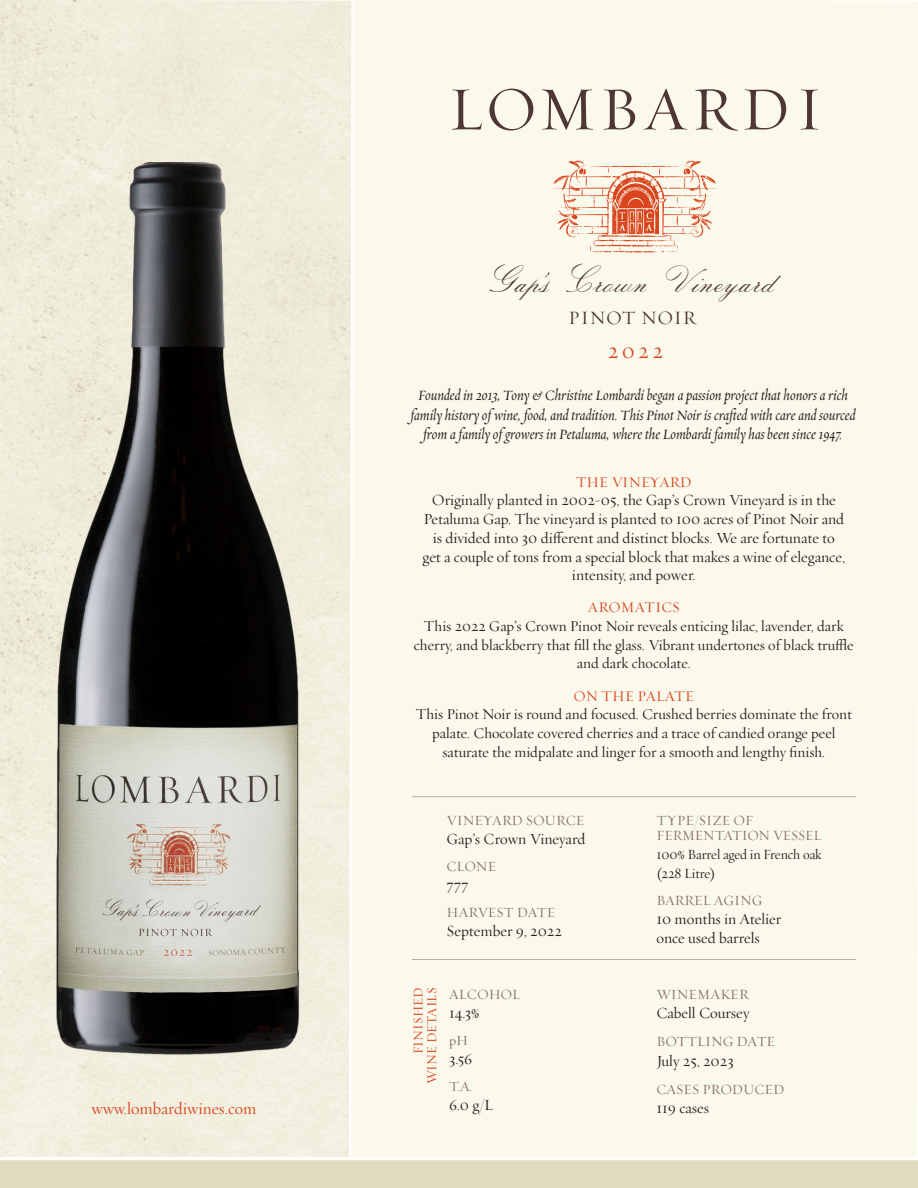
<style>
.page{position:relative;width:918px;height:1188px;background:#fff}
.page>*{position:absolute;margin:0;border:0;box-sizing:border-box;transform-origin:0 0}
.t1{font:40.5px "Sackers Italian Script Std";color:#4e3634}
.t2{font:22.5px "Requiem Display";color:#d8441c}
.t3{font:19.2px "Requiem Display";letter-spacing:.025em;color:#4e3634}
.t4{font:17.25px "Requiem Display";color:#d8441c}
.t5{font:italic 16.2px/19.5px "Requiem Display";color:#231f20;text-align:center}
.t6{font:15.75px/18.8px "Requiem Display";color:#231f20;text-align:center}
.t7{font:15.3px/18.8px "Requiem Display";color:#231f20;text-align:center}
.t8{font:15px "Requiem Display";color:#d8441c}
.t9{font:14.4px/15px "Requiem Display";color:#867261}
.t10{font:14.4px/18.8px "Requiem Display";letter-spacing:-.01em;color:#231f20}
.t11{font:13.65px/13.5px "Requiem Display";color:#d8441c;text-align:right}
</style>
<div class="page">
<div style="left:0;top:0;width:351px;height:1157px;background:#f1eddd"></div>
<div style="left:351px;top:0;width:567px;height:1157px;background:#fbf9ec"></div>
<div style="left:0;top:1159px;width:918px;height:29px;background:#e1dcc0"></div>
<img style="left:53px;top:162px;width:247px;height:896px">
<svg style="left:452px;top:89px;width:30px;height:41px"></svg>
<svg style="left:489px;top:89px;width:44px;height:42px;background:#d7d1c6"></svg>
<svg style="left:542px;top:89px;width:51px;height:41px;background:#ccc4ba"></svg>
<svg style="left:604px;top:89px;width:31px;height:41px"></svg>
<svg style="left:644px;top:89px;width:43px;height:41px;background:#ddd7cc"></svg>
<svg style="left:695px;top:89px;width:43px;height:42px;background:#cfc8be"></svg>
<svg style="left:745px;top:89px;width:41px;height:41px;background:#cec7bc"></svg>
<svg style="left:801px;top:89px;width:17px;height:41px"></svg>
<img style="left:531px;top:137px;width:205px;height:140px">
<svg style="left:545px;top:272px;width:4px;height:5px"></svg>
<hr style="left:412px;top:959px;width:444px;height:1px;background:#baaca1">
<hr style="left:412px;top:796px;width:444px;height:1px;background:#baaca1">
<hr style="left:0;top:1157px;width:918px;height:3px;background:#fff">
<p class="t4" style="left:92px;top:1096px;width:166px">www.lombardiwines.com</p>
<p class="t1" style="left:480px;top:260px;width:296px">Gaps Crown Vineyard</p>
<p class="t3" style="left:569px;top:304px;width:129px">PINOT NOIR</p>
<p class="t2" style="left:608px;top:334px;width:57px">2022</p>
<p class="t5" style="left:410px;top:386px;width:447px">Founded in 2013, Tony &amp; Christine Lombardi began a passion project that honors a rich family history of wine, food, and tradition. This Pinot Noir is crafted with care and sourced from a family of growers in Petaluma, where the Lombardi family has been since 1947.</p>
<p class="t8" style="left:576px;top:471px;width:117px">THE VINEYARD</p>
<p class="t6" style="left:423px;top:491px;width:424px">Originally planted in 2002-05, the Gap’s Crown Vineyard is in the Petaluma Gap. The vineyard is planted to 100 acres of Pinot Noir and is divided into 30 different and distinct blocks. We are fortunate to get a couple of tons from a special block that makes a wine of elegance, intensity, and power.</p>
<p class="t8" style="left:588px;top:597px;width:93px">AROMATICS</p>
<p class="t7" style="left:414px;top:616px;width:441px">This 2022 Gap’s Crown Pinot Noir reveals enticing lilac, lavender, dark cherry, and blackberry that fill the glass. Vibrant undertones of black truffle and dark chocolate.</p>
<p class="t8" style="left:574px;top:685px;width:122px">ON THE PALATE</p>
<p class="t7" style="left:416px;top:705px;width:438px">This Pinot Noir is round and focused. Crushed berries dominate the front palate. Chocolate covered cherries and a trace of candied orange peel saturate the midpalate and linger for a smooth and lengthy finish.</p>
<p class="t9" style="left:447px;top:813px;width:140px">VINEYARD SOURCE</p>
<p class="t6" style="left:447px;top:829px;width:140px">Gap’s Crown Vineyard</p>
<p class="t9" style="left:447px;top:859px;width:51px">CLONE</p>
<p class="t6" style="left:447px;top:875px;width:23px">777</p>
<p class="t9" style="left:447px;top:905px;width:110px">HARVEST DATE</p>
<p class="t6" style="left:447px;top:921px;width:117px">September 9, 2022</p>
<p class="t11" style="left:411px;top:1084px;width:98px;rotate:-90deg">FINISHED<br>WINE DETAILS</p>
<p class="t9" style="left:449px;top:986px;width:73px">ALCOHOL</p>
<p class="t6" style="left:449px;top:1003px;width:32px">14.3%</p>
<p class="t9" style="left:449px;top:1032px;width:21px">pH</p>
<p class="t6" style="left:449px;top:1049px;width:25px">3.56</p>
<p class="t9" style="left:449px;top:1079px;width:25px">T.A.</p>
<p class="t6" style="left:449px;top:1095px;width:46px">6.0 g/L</p>
<p class="t9" style="left:656px;top:813px;width:167px">TYPE/SIZE OF<br>FERMENTATION VESSEL</p>
<p class="t10" style="left:656px;top:844px;width:167px">100% Barrel aged in French oak (228 Litre)</p>
<p class="t9" style="left:656px;top:892px;width:108px">BARREL AGING</p>
<p class="t6" style="left:656px;top:909px;width:126px;text-align:left">10 months in Atelier once used barrels</p>
<p class="t9" style="left:656px;top:986px;width:94px">WINEMAKER</p>
<p class="t6" style="left:656px;top:1003px;width:95px">Cabell Coursey</p>
<p class="t9" style="left:656px;top:1034px;width:120px">BOTTLING DATE</p>
<p class="t6" style="left:656px;top:1051px;width:79px">July 25, 2023</p>
<p class="t9" style="left:656px;top:1081px;width:130px">CASES PRODUCED</p>
<p class="t6" style="left:656px;top:1098px;width:54px">119 cases</p>
</div>
